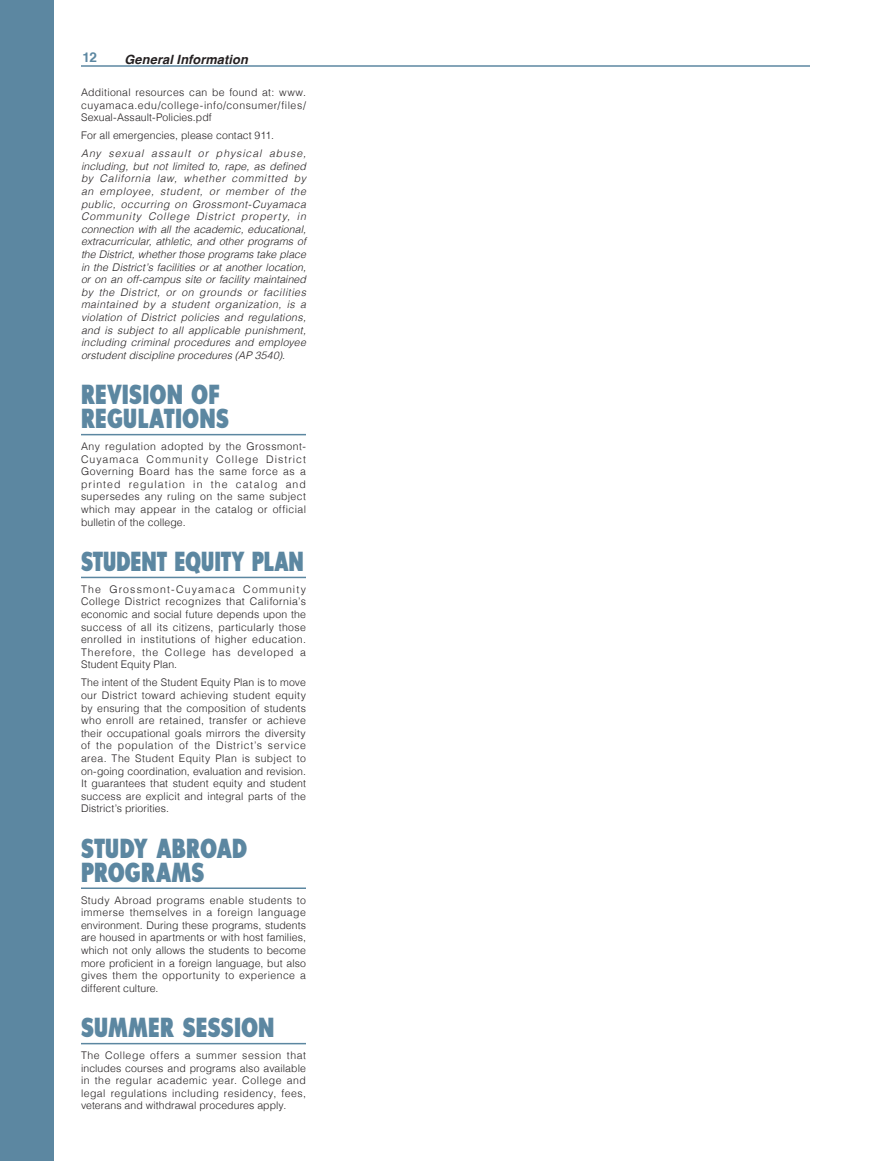
<style>
.page{position:relative;width:891px;height:1161px;background:#fff}
.page>*{position:absolute;margin:0;border:0;box-sizing:border-box;transform-origin:0 0}
.Titles{font:27px/24px "Sans Serif Exbold Condensed";letter-spacing:-.005em;color:#5c87a1;scale:1.2 1}
.Titles-2{font:27px "Sans Serif Exbold Condensed";letter-spacing:-.005em;color:#5c87a1;scale:1.13 1}
.t1{font:700 13.5px "Helvetica";color:#5c87a1}
.page_description{font:italic 700 12.75px "Helvetica";letter-spacing:.01em;color:#231f20}
.Normal___space{font:300 10.5px/12.6px "Helvetica";letter-spacing:.015em;color:#231f20;text-align:justify}
.Normal___space-2{font:italic 300 10.5px/12.6px "Helvetica";letter-spacing:.01em;color:#231f20;text-align:justify}
</style>
<div class="page">
<hr style="left:81px;top:434px;width:225px;height:1px;background:#5c87a1">
<hr style="left:81px;top:577px;width:225px;height:1px;background:#5c87a1">
<hr style="left:81px;top:887px;width:225px;height:2px;background:#5c87a1">
<hr style="left:81px;top:1043px;width:225px;height:1px;background:#5c87a1">
<hr style="left:81px;top:65px;width:729px;height:2px;background:#5c87a1">
<div style="left:0;top:0;width:54px;height:1161px;background:#5c87a1"></div>
<p class="t1" style="left:82px;top:46px;width:16px">12</p>
<p class="page_description" style="left:124px;top:49px;width:125px">General Information</p>
<p class="Normal___space" style="left:81px;top:86px;width:226px">Additional resources can be found at: www. cuyamaca.edu/college-info/consumer/files/ Sexual-Assault-Policies.pdf</p>
<p class="Normal___space" style="left:81px;top:129px;width:194px">For all emergencies, please contact 911.</p>
<p class="Normal___space-2" style="left:81px;top:147px;width:227px">Any sexual assault or physical abuse, including, but not limited to, rape, as defined by California law, whether committed by an employee, student, or member of the public, occurring on Grossmont-Cuyamaca Community College District property, in connection with all the academic, educational, extracurricular, athletic, and other programs of the District, whether those programs take place in the District’s facilities or at another location, or on an off-campus site or facility maintained by the District, or on grounds or facilities maintained by a student organization, is a violation of District policies and regulations, and is subject to all applicable punishment, including criminal procedures and employee orstudent discipline procedures (AP 3540).</p>
<p class="Titles" style="left:81px;top:383px;width:125px">REVISION OF<br>REGULATIONS</p>
<p class="Normal___space" style="left:81px;top:440px;width:227px">Any regulation adopted by the Grossmont‑ Cuyamaca Community College District Governing Board has the same force as a printed regulation in the catalog and supersedes any ruling on the same subject which may appear in the catalog or official bulletin of the college.</p>
<p class="Titles-2" style="left:81px;top:547px;width:199px">STUDENT EQUITY PLAN</p>
<p class="Normal___space" style="left:81px;top:583px;width:227px">The Grossmont-Cuyamaca Community College District recognizes that California’s economic and social future depends upon the success of all its citizens, particularly those enrolled in institutions of higher education.<br>Therefore, the College has developed a Student Equity Plan.</p>
<p class="Normal___space" style="left:81px;top:676px;width:227px">The intent of the Student Equity Plan is to move our District toward achieving student equity by ensuring that the composition of students who enroll are retained, transfer or achieve their occupational goals mirrors the diversity of the population of the District’s service area. The Student Equity Plan is subject to on-going coordination, evaluation and revision.<br>It guarantees that student equity and student success are explicit and integral parts of the District’s priorities.</p>
<p class="Titles" style="left:81px;top:837px;width:140px">STUDY ABROAD<br>PROGRAMS</p>
<p class="Normal___space" style="left:81px;top:893px;width:227px">Study Abroad programs enable students to immerse themselves in a foreign language environment. During these programs, students are housed in apartments or with host families, which not only allows the students to become more proficient in a foreign language, but also gives them the opportunity to experience a different culture.</p>
<p class="Titles" style="left:81px;top:1016px;width:163px">SUMMER SESSION</p>
<p class="Normal___space" style="left:81px;top:1049px;width:227px">The College offers a summer session that includes courses and programs also available in the regular academic year. College and legal regulations including residency, fees, veterans and withdrawal procedures apply.</p>
</div>
